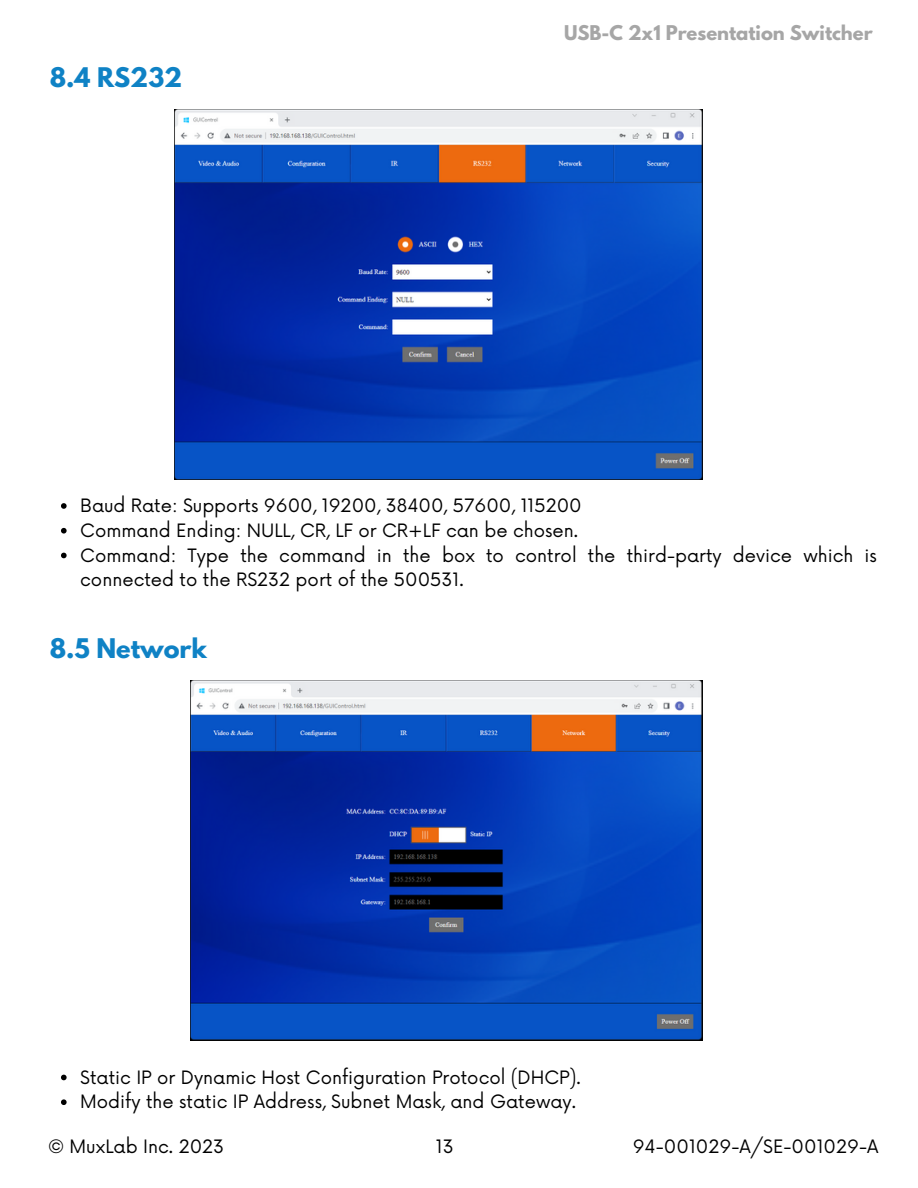
<style>
.page{position:relative;width:918px;height:1188px;background:#fff}
.page>*{position:absolute;margin:0;border:0;box-sizing:border-box;transform-origin:0 0}
.t1{font:700 24px "League Spartan";color:#0f82c5}
.t2{font:18px/24.8px "Now";color:#000}
.t3{font:700 18px "League Spartan";color:#a6a6a6}
</style>
<div class="page">
<img style="left:175px;top:109px;width:528px;height:371px">
<svg style="left:61px;top:1075px;width:6px;height:5px"></svg>
<svg style="left:61px;top:1099px;width:6px;height:6px"></svg>
<img style="left:191px;top:681px;width:511px;height:360px">
<svg style="left:61px;top:503px;width:6px;height:6px"></svg>
<svg style="left:61px;top:528px;width:6px;height:6px"></svg>
<svg style="left:61px;top:553px;width:6px;height:5px"></svg>
<p class="t1" style="left:50px;top:65px;width:134px">8.4 RS232</p>
<p class="t3" style="left:564px;top:24px;width:310px">USB-C 2x1 Presentation Switcher</p>
<p class="t2" style="left:80px;top:494px;width:503px">Baud Rate: Supports 9600, 19200, 38400, 57600, 115200</p>
<p class="t2" style="left:80px;top:519px;width:499px">Command Ending: NULL, CR, LF or CR+LF can be chosen.</p>
<p class="t2" style="left:80px;top:544px;width:798px">Command: Type the command in the box to control the third-party device which is connected to the RS232 port of the 500531.</p>
<p class="t1" style="left:50px;top:637px;width:159px">8.5 Network</p>
<p class="t2" style="left:80px;top:1066px;width:502px">Static IP or Dynamic Host Configuration Protocol (DHCP).</p>
<p class="t2" style="left:80px;top:1090px;width:497px">Modify the static IP Address, Subnet Mask, and Gateway.</p>
<p class="t2" style="left:48px;top:1135px;width:178px">© MuxLab Inc. 2023</p>
<p class="t2" style="left:436px;top:1135px;width:19px">13</p>
<p class="t2" style="left:633px;top:1135px;width:247px">94-001029-A/SE-001029-A</p>
</div>
